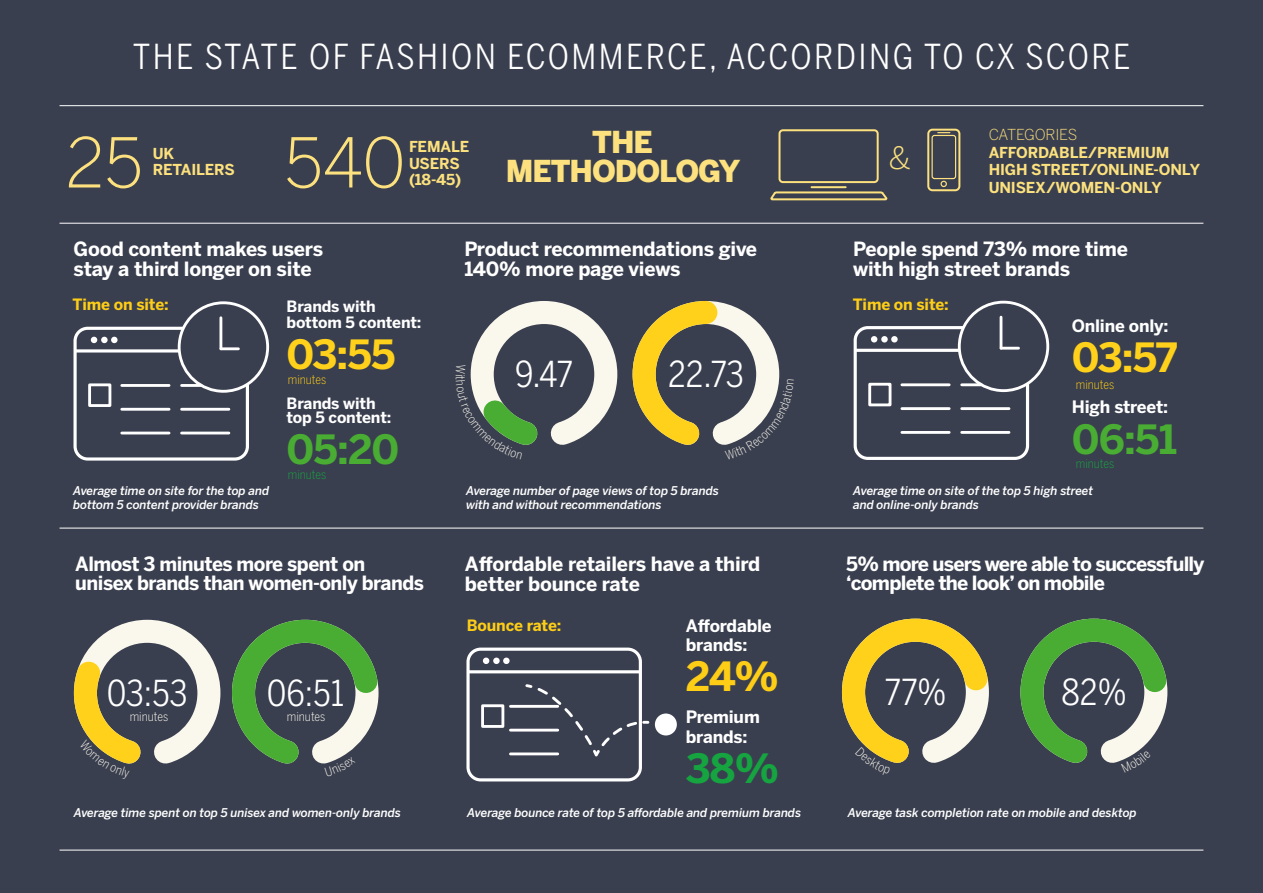
<style>
.page{position:relative;width:1263px;height:893px;background:#3a3f4f}
.page>*{position:absolute;margin:0;border:0;box-sizing:border-box;transform-origin:0 0}
.t1{font:300 68.1px "Benton Sans";color:#fce17e}
.t2{font:700 40.05px "Benton Sans";letter-spacing:-.02em;color:#49ad33}
.t3{font:700 40.05px "Benton Sans";letter-spacing:-.04em;color:#ffd11b}
.t4{font:700 40.05px "Benton Sans";color:#fece16}
.t5{font:700 40.05px "Benton Sans";color:#15a440}
.t6{font:35.55px "Benton Sans Cond";color:#fff}
.t7{font:35.4px "Benton Sans Cond";letter-spacing:-.005em;color:#fff}
.t8{font:34.2px "Benton Sans Cond";letter-spacing:.07em;color:#fff}
.t9{font:300 30.6px "Benton Sans";color:#fce17e}
.t10{font:900 30px/29.4px "Benton Sans";letter-spacing:-.035em;color:#fce17e;text-align:center}
.t11{font:700 19.5px/19.5px "Benton Sans";letter-spacing:-.02em;color:#fff}
.t12{font:700 19.5px/19.5px "Benton Sans";letter-spacing:-.04em;color:#fff}
.t13{font:700 16.95px/19.2px "Benton Sans";letter-spacing:-.01em;color:#fff}
.t14{font:700 15.45px/14.7px "Benton Sans";letter-spacing:-.01em;color:#fff}
.t15{font:700 15.45px "Benton Sans";letter-spacing:-.01em;color:#fece16}
.t16{font:700 15px/16.5px "Benton Sans";letter-spacing:-.01em;color:#fce17e}
.t17{font:300 15px "Benton Sans";letter-spacing:-.01em;color:#fce17e}
.t18{font:300 12.45px "Benton Sans Cond";color:#faf8ed}
.t19{font:300 12.45px "Benton Sans Cond";color:#fece16}
.t20{font:300 12.45px "Benton Sans Cond";color:#15a440}
.t21{font:italic 500 12px/13.5px "Benton Sans";letter-spacing:-.01em;color:#fff}
</style>
<div class="page">
<svg style="left:854px;top:300px;width:196px;height:160px"></svg>
<hr style="left:999px;top:317px;width:3px;height:31px;background:#fff">
<hr style="left:1001px;top:347px;width:17px;height:3px;background:#fff">
<hr style="left:962px;top:407px;width:47px;height:3px;background:#fff">
<hr style="left:962px;top:383px;width:19px;height:3px;background:#fff">
<hr style="left:962px;top:431px;width:47px;height:3px;background:#fff">
<hr style="left:60px;top:105px;width:1143px;height:1px;background:#fff">
<hr style="left:60px;top:223px;width:1143px;height:1px;background:#fff">
<hr style="left:60px;top:528px;width:1143px;height:1px;background:#fff">
<div style="left:778px;top:129px;width:101px;height:54px;border:2px solid #fce17e;border-radius:3px"></div>
<svg style="left:770px;top:191px;width:118px;height:10px"></svg>
<hr style="left:811px;top:186px;width:35px;height:2px;background:#fce17e">
<svg style="left:938px;top:132px;width:12px;height:1px"></svg>
<div style="left:927px;top:129px;width:33px;height:62px;border:2px solid #fce17e;border-radius:4px"></div>
<div style="left:931px;top:135px;width:25px;height:44px;border:1px solid #fce17e;border-radius:2px"></div>
<div style="left:940px;top:181px;width:7px;height:6px;border:1px solid #fce17e;border-radius:50%"></div>
<hr style="left:60px;top:850px;width:1143px;height:1px;background:#fff">
<svg style="left:73px;top:301px;width:197px;height:160px"></svg>
<hr style="left:219px;top:318px;width:3px;height:31px;background:#fff">
<hr style="left:221px;top:347px;width:17px;height:3px;background:#fff">
<hr style="left:182px;top:408px;width:47px;height:3px;background:#fff">
<hr style="left:182px;top:384px;width:19px;height:3px;background:#fff">
<hr style="left:182px;top:432px;width:47px;height:2px;background:#fff">
<svg style="left:466px;top:648px;width:184px;height:133px"></svg>
<div style="left:655px;top:713px;width:22px;height:22px;background:#fff;border-radius:50%"></div>
<div style="left:481px;top:704px;width:23px;height:24px;border:3px solid #fff"></div>
<svg style="left:470px;top:301px;width:310px;height:144px"></svg>
<svg style="left:1020px;top:618px;width:148px;height:145px"></svg>
<svg style="left:842px;top:618px;width:147px;height:145px"></svg>
<svg style="left:73px;top:619px;width:306px;height:145px"></svg>
<h3 class="t8" style="left:133px;top:37px;width:999px">THE STATE OF FASHION ECOMMERCE, ACCORDING TO CX SCORE</h3>
<h1 class="t1" style="left:65px;top:123px;width:80px">25</h1>
<p class="t16" style="left:153px;top:145px;width:83px">UK<br>RETAILERS</p>
<h1 class="t1" style="left:284px;top:123px;width:123px">540</h1>
<p class="t16" style="left:409px;top:138px;width:62px">FEMALE<br>USERS (18-45)</p>
<h3 class="t10" style="left:506px;top:127px;width:236px">THE<br>METHODOLOGY</h3>
<h3 class="t11" style="left:74px;top:239px;width:251px">Good content makes users stay a third longer on site</h3>
<p class="t15" style="left:73px;top:295px;width:98px">Time on site:</p>
<p class="t14" style="left:286px;top:298px;width:136px;line-height:16.2px">Brands with bottom 5 content:</p>
<h2 class="t3" style="left:286px;top:330px;width:111px">03:55</h2>
<p class="t19" style="left:288px;top:372px;width:40px">minutes</p>
<p class="t14" style="left:286px;top:396px;width:106px">Brands with top 5 content:</p>
<h2 class="t2" style="left:286px;top:425px;width:114px">05:20</h2>
<p class="t20" style="left:288px;top:467px;width:40px">minutes</p>
<h3 class="t11" style="left:464px;top:239px;width:294px">Product recommendations give<br>140% more page views</h3>
<h3 class="t7" style="left:515px;top:354px;width:59px">9.47</h3>
<h3 class="t7" style="left:668px;top:354px;width:78px">22.73</h3>
<h3 class="t9" style="left:889px;top:139px;width:23px">&amp;</h3>
<p class="t17" style="left:989px;top:126px;width:90px">CATEGORIES</p>
<p class="t16" style="left:989px;top:143px;width:213px;line-height:17.4px">AFFORDABLE/PREMIUM<br>HIGH STREET/ONLINE-ONLY<br>UNISEX/WOMEN-ONLY</p>
<h3 class="t11" style="left:853px;top:239px;width:276px">People spend 73% more time with high street brands</h3>
<p class="t15" style="left:853px;top:295px;width:98px">Time on site:</p>
<h3 class="t13" style="left:1072px;top:316px;width:98px">Online only:</h3>
<h2 class="t3" style="left:1072px;top:334px;width:107px">03:57</h2>
<p class="t19" style="left:1076px;top:378px;width:40px">minutes</p>
<h3 class="t13" style="left:1072px;top:397px;width:98px">High street:</h3>
<h2 class="t2" style="left:1072px;top:415px;width:107px">06:51</h2>
<p class="t20" style="left:1076px;top:457px;width:40px">minutes</p>
<p class="t21" style="left:73px;top:484px;width:198px">Average time on site for the top and bottom 5 content provider brands</p>
<p class="t21" style="left:466px;top:484px;width:254px">Average number of page views of top 5 brands with and without recommendations</p>
<p class="t21" style="left:853px;top:484px;width:241px">Average time on site of the top 5 high street and online-only brands</p>
<h3 class="t11" style="left:75px;top:554px;width:350px">Almost 3 minutes more spent on unisex brands than women-only brands</h3>
<h3 class="t11" style="left:465px;top:554px;width:297px">Affordable retailers have a third better bounce rate</h3>
<h3 class="t12" style="left:846px;top:554px;width:360px">5% more users were able to successfully ‘complete the look’ on mobile</h3>
<h3 class="t7" style="left:107px;top:673px;width:82px">03:53</h3>
<p class="t18" style="left:130px;top:709px;width:40px">minutes</p>
<h3 class="t7" style="left:267px;top:673px;width:79px">06:51</h3>
<p class="t18" style="left:287px;top:709px;width:40px">minutes</p>
<p class="t15" style="left:467px;top:616px;width:96px">Bounce rate:</p>
<h3 class="t13" style="left:686px;top:616px;width:87px">Affordable brands:</h3>
<h2 class="t4" style="left:686px;top:653px;width:95px">24%</h2>
<h3 class="t13" style="left:686px;top:707px;width:75px">Premium brands:</h3>
<h2 class="t5" style="left:686px;top:745px;width:95px">38%</h2>
<h3 class="t6" style="left:884px;top:672px;width:64px">77%</h3>
<h3 class="t6" style="left:1061px;top:672px;width:67px">82%</h3>
<p class="t21" style="left:74px;top:806px;width:329px">Average time spent on top 5 unisex and women-only brands</p>
<p class="t21" style="left:848px;top:806px;width:290px">Average task completion rate on mobile and desktop</p>
<p class="t21" style="left:467px;top:806px;width:335px">Average bounce rate of top 5 affordable and premium brands</p>
</div>
